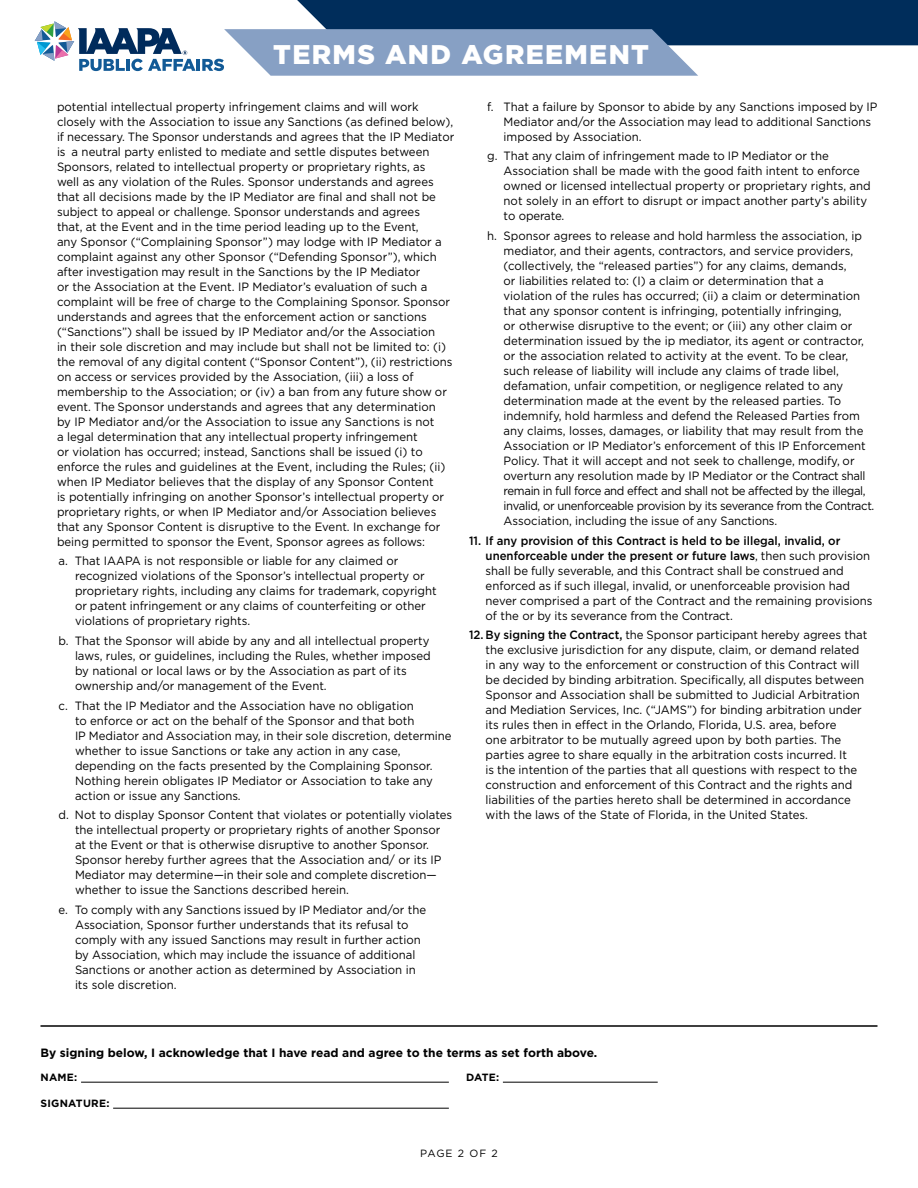
<style>
.page{position:relative;width:918px;height:1188px;background:#fff}
.page>*{position:absolute;margin:0;border:0;box-sizing:border-box;transform-origin:0 0}
.t1{font:900 27px "Gotham";letter-spacing:.05em;color:#fff}
.Terms_L2-alpha{font:12px/15px "Gotham";color:#000;scale:.95 1}
.Contract_Text{font:700 12px "Gotham";color:#000}
.Contract_Text-2{font:700 10.5px "Gotham";letter-spacing:.025em;color:#000}
.header_line_items{font:10.5px "Gotham";letter-spacing:.08em;color:#000}
.s1{font-weight:500}
</style>
<div class="page">
<svg style="left:35px;top:0;width:883px;height:76px"></svg>
<hr style="left:81px;top:1082px;width:368px;height:1px;background:#000">
<hr style="left:503px;top:1082px;width:155px;height:1px;background:#000">
<hr style="left:113px;top:1108px;width:336px;height:1px;background:#000">
<hr style="left:40px;top:1025px;width:838px;height:2px;background:#000">
<h1 class="t1" style="left:273px;top:36px;width:377px">TERMS AND AGREEMENT</h1>
<p class="Terms_L2-alpha" style="left:57px;top:99px;width:420px">potential intellectual property infringement claims and will work closely with the Association to issue any Sanctions (as defined below), if necessary. The Sponsor understands and agrees that the IP Mediator is a neutral party enlisted to mediate and settle disputes between Sponsors, related to intellectual property or proprietary rights, as<br>well as any violation of the Rules. Sponsor understands and agrees that all decisions made by the IP Mediator are final and shall not be subject to appeal or challenge. Sponsor understands and agrees<br>that, at the Event and in the time period leading up to the Event,<br>any Sponsor (“Complaining Sponsor”) may lodge with IP Mediator a complaint against any other Sponsor (“Defending Sponsor”), which after investigation may result in the Sanctions by the IP Mediator<br>or the Association at the Event. IP Mediator’s evaluation of such a complaint will be free of charge to the Complaining Sponsor. Sponsor understands and agrees that the enforcement action or sanctions (“Sanctions”) shall be issued by IP Mediator and/or the Association<br>in their sole discretion and may include but shall not be limited to: (i) the removal of any digital content (“Sponsor Content”), (ii) restrictions on access or services provided by the Association, (iii) a loss of membership to the Association; or (iv) a ban from any future show or event. The Sponsor understands and agrees that any determination<br>by IP Mediator and/or the Association to issue any Sanctions is not<br>a legal determination that any intellectual property infringement<br>or violation has occurred; instead, Sanctions shall be issued (i) to enforce the rules and guidelines at the Event, including the Rules; (ii) when IP Mediator believes that the display of any Sponsor Content<br>is potentially infringing on another Sponsor’s intellectual property or proprietary rights, or when IP Mediator and/or Association believes that any Sponsor Content is disruptive to the Event. In exchange for being permitted to sponsor the Event, Sponsor agrees as follows:</p>
<p class="Terms_L2-alpha" style="left:75px;top:553px;width:382px;text-indent:-16px">a. That IAAPA is not responsible or liable for any claimed or recognized violations of the Sponsor’s intellectual property or proprietary rights, including any claims for trademark, copyright or patent infringement or any claims of counterfeiting or other violations of proprietary rights.</p>
<p class="Terms_L2-alpha" style="left:75px;top:633px;width:376px;text-indent:-16px">b. That the Sponsor will abide by any and all intellectual property laws, rules, or guidelines, including the Rules, whether imposed by national or local laws or by the Association as part of its ownership and/or management of the Event.</p>
<p class="Terms_L2-alpha" style="left:75px;top:698px;width:398px;text-indent:-16px">c. That the IP Mediator and the Association have no obligation<br>to enforce or act on the behalf of the Sponsor and that both<br>IP Mediator and Association may, in their sole discretion, determine whether to issue Sanctions or take any action in any case, depending on the facts presented by the Complaining Sponsor.<br>Nothing herein obligates IP Mediator or Association to take any action or issue any Sanctions.</p>
<p class="Terms_L2-alpha" style="left:75px;top:807px;width:399px;text-indent:-16px">d. Not to display Sponsor Content that violates or potentially violates the intellectual property or proprietary rights of another Sponsor at the Event or that is otherwise disruptive to another Sponsor.<br>Sponsor hereby further agrees that the Association and/ or its IP Mediator may determine—in their sole and complete discretion— whether to issue the Sanctions described herein.</p>
<p class="Terms_L2-alpha" style="left:75px;top:902px;width:371px;text-indent:-16px">e. To comply with any Sanctions issued by IP Mediator and/or the Association, Sponsor further understands that its refusal to comply with any issued Sanctions may result in further action by Association, which may include the issuance of additional Sanctions or another action as determined by Association in its sole discretion.</p>
<p class="Terms_L2-alpha" style="left:504px;top:99px;width:395px;text-indent:-16px">f. That a failure by Sponsor to abide by any Sanctions imposed by IP<br>Mediator and/or the Association may lead to additional Sanctions imposed by Association.</p>
<p class="Terms_L2-alpha" style="left:504px;top:148px;width:388px;text-indent:-16px">g. That any claim of infringement made to IP Mediator or the Association shall be made with the good faith intent to enforce owned or licensed intellectual property or proprietary rights, and not solely in an effort to disrupt or impact another party’s ability to operate.</p>
<p class="Terms_L2-alpha" style="left:504px;top:228px;width:392px;text-indent:-16px">h. Sponsor agrees to release and hold harmless the association, ip mediator, and their agents, contractors, and service providers, (collectively, the “released parties”) for any claims, demands,<br>or liabilities related to: (I) a claim or determination that a violation of the rules has occurred; (ii) a claim or determination that any sponsor content is infringing, potentially infringing,<br>or otherwise disruptive to the event; or (iii) any other claim or determination issued by the ip mediator, its agent or contractor, or the association related to activity at the event. To be clear, such release of liability will include any claims of trade libel, defamation, unfair competition, or negligence related to any determination made at the event by the released parties. To indemnify, hold harmless and defend the Released Parties from any claims, losses, damages, or liability that may result from the Association or IP Mediator’s enforcement of this IP Enforcement Policy. That it will accept and not seek to challenge, modify, or overturn any resolution made by IP Mediator or the Contract shall remain in full force and effect and shall not be affected by the illegal, invalid, or unenforceable provision by its severance from the Contract.<br>Association, including the issue of any Sanctions.</p>
<p class="Terms_L2-alpha" style="left:486px;top:533px;width:409px;text-indent:-16px"><span class="s1">11. If any provision of this Contract is held to be illegal, invalid, or unenforceable under the present or future laws</span>, then such provision shall be fully severable, and this Contract shall be construed and enforced as if such illegal, invalid, or unenforceable provision had never comprised a part of the Contract and the remaining provisions of the or by its severance from the Contract.</p>
<p class="Terms_L2-alpha" style="left:486px;top:627px;width:403px;text-indent:-16px"><span class="s1">12. By signing the Contract,</span> the Sponsor participant hereby agrees that the exclusive jurisdiction for any dispute, claim, or demand related in any way to the enforcement or construction of this Contract will be decided by binding arbitration. Specifically, all disputes between Sponsor and Association shall be submitted to Judicial Arbitration and Mediation Services, Inc. (“JAMS”) for binding arbitration under its rules then in effect in the Orlando, Florida, U.S. area, before<br>one arbitrator to be mutually agreed upon by both parties. The parties agree to share equally in the arbitration costs incurred. It<br>is the intention of the parties that all questions with respect to the construction and enforcement of this Contract and the rights and liabilities of the parties hereto shall be determined in accordance with the laws of the State of Florida, in the United States.</p>
<p class="Contract_Text" style="left:40px;top:1044px;width:558px">By signing below, I acknowledge that I have read and agree to the terms as set forth above.</p>
<p class="Contract_Text-2" style="left:40px;top:1070px;width:38px">NAME:</p>
<p class="Contract_Text-2" style="left:466px;top:1070px;width:35px">DATE:</p>
<p class="Contract_Text-2" style="left:40px;top:1096px;width:70px">SIGNATURE:</p>
<p class="header_line_items" style="left:420px;top:1147px;width:79px">PAGE 2 OF 2</p>
</div>
